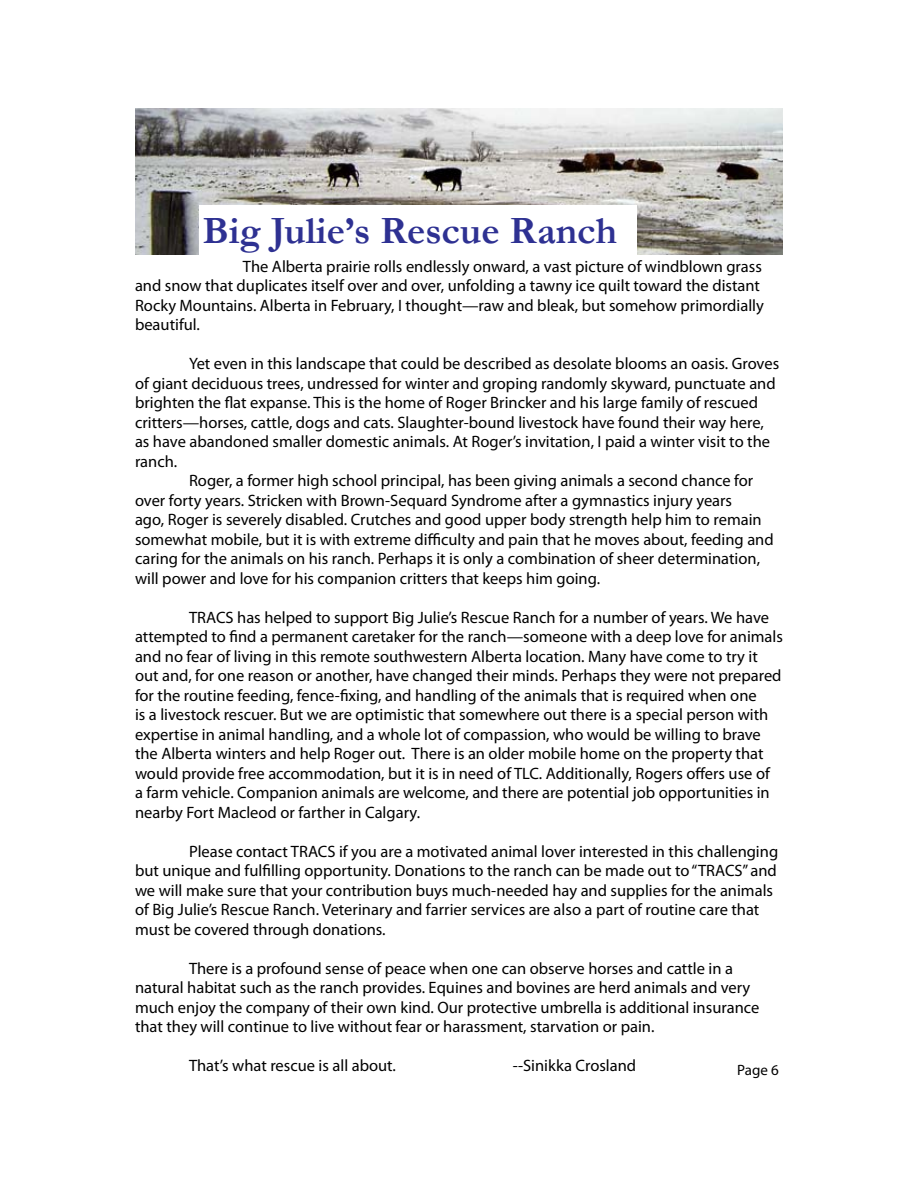
<style>
.page{position:relative;width:918px;height:1188px;background:#fff}
.page>*{position:absolute;margin:0;border:0;box-sizing:border-box;transform-origin:0 0}
.t1{font:700 39px "Garamond";color:#2e3192}
.t2{font:16.5px/19.5px "Myriad Pro";color:#000}
.t3{font:15px "Myriad Pro";color:#000}
</style>
<div class="page">
<img style="left:135px;top:108px;width:648px;height:146px">
<div style="left:200px;top:206px;width:438px;height:49px;background:#fff"></div>
<h1 class="t1" style="left:202px;top:207px;width:416px">Big Julie’s Rescue Ranch</h1>
<p class="t2" style="left:135px;top:256px;width:630px;text-indent:108px">The Alberta prairie rolls endlessly onward, a vast picture of windblown grass and snow that duplicates itself over and over, unfolding a tawny ice quilt toward the distant Rocky Mountains. Alberta in February, I thought—raw and bleak, but somehow primordially beautiful.</p>
<p class="t2" style="left:189px;top:354px;width:592px">Yet even in this landscape that could be described as desolate blooms an oasis. Groves</p>
<p class="t2" style="left:135px;top:373px;width:642px">of giant deciduous trees, undressed for winter and groping randomly skyward, punctuate and</p>
<p class="t2" style="left:135px;top:393px;width:625px">brighten the flat expanse. This is the home of Roger Brincker and his large family of rescued</p>
<p class="t2" style="left:135px;top:412px;width:630px">critters—horses, cattle, dogs and cats. Slaughter-bound livestock have found their way here,</p>
<p class="t2" style="left:135px;top:432px;width:637px">as have abandoned smaller domestic animals. At Roger’s invitation, I paid a winter visit to the</p>
<p class="t2" style="left:135px;top:451px;width:44px">ranch.</p>
<p class="t2" style="left:189px;top:471px;width:566px">Roger, a former high school principal, has been giving animals a second chance for</p>
<p class="t2" style="left:135px;top:490px;width:599px">over forty years. Stricken with Brown-Sequard Syndrome after a gymnastics injury years</p>
<p class="t2" style="left:135px;top:510px;width:628px">ago, Roger is severely disabled. Crutches and good upper body strength help him to remain</p>
<p class="t2" style="left:135px;top:529px;width:640px">somewhat mobile, but it is with extreme difficulty and pain that he moves about, feeding and</p>
<p class="t2" style="left:135px;top:549px;width:627px">caring for the animals on his ranch. Perhaps it is only a combination of sheer determination,</p>
<p class="t2" style="left:135px;top:568px;width:467px">will power and love for his companion critters that keeps him going.</p>
<p class="t2" style="left:135px;top:607px;width:650px;text-indent:54px">TRACS has helped to support Big Julie’s Rescue Ranch for a number of years. We have attempted to find a permanent caretaker for the ranch—someone with a deep love for animals and no fear of living in this remote southwestern Alberta location. Many have come to try it out and, for one reason or another, have changed their minds. Perhaps they were not prepared for the routine feeding, fence-fixing, and handling of the animals that is required when one<br>is a livestock rescuer. But we are optimistic that somewhere out there is a special person with expertise in animal handling, and a whole lot of compassion, who would be willing to brave the Alberta winters and help Roger out. There is an older mobile home on the property that would provide free accommodation, but it is in need of TLC. Additionally, Rogers offers use of<br>a farm vehicle. Companion animals are welcome, and there are potential job opportunities in nearby Fort Macleod or farther in Calgary.</p>
<p class="t2" style="left:135px;top:841px;width:645px;text-indent:54px">Please contact TRACS if you are a motivated animal lover interested in this challenging but unique and fulfilling opportunity. Donations to the ranch can be made out to “TRACS” and we will make sure that your contribution buys much-needed hay and supplies for the animals of Big Julie’s Rescue Ranch. Veterinary and farrier services are also a part of routine care that must be covered through donations.</p>
<p class="t2" style="left:135px;top:958px;width:626px;text-indent:54px">There is a profound sense of peace when one can observe horses and cattle in a natural habitat such as the ranch provides. Equines and bovines are herd animals and very much enjoy the company of their own kind. Our protective umbrella is additional insurance that they will continue to live without fear or harassment, starvation or pain.</p>
<p class="t2" style="left:189px;top:1056px;width:209px">That’s what rescue is all about.</p>
<p class="t2" style="left:513px;top:1056px;width:125px">--Sinikka Crosland</p>
<p class="t3" style="left:737px;top:1060px;width:43px">Page 6</p>
</div>
